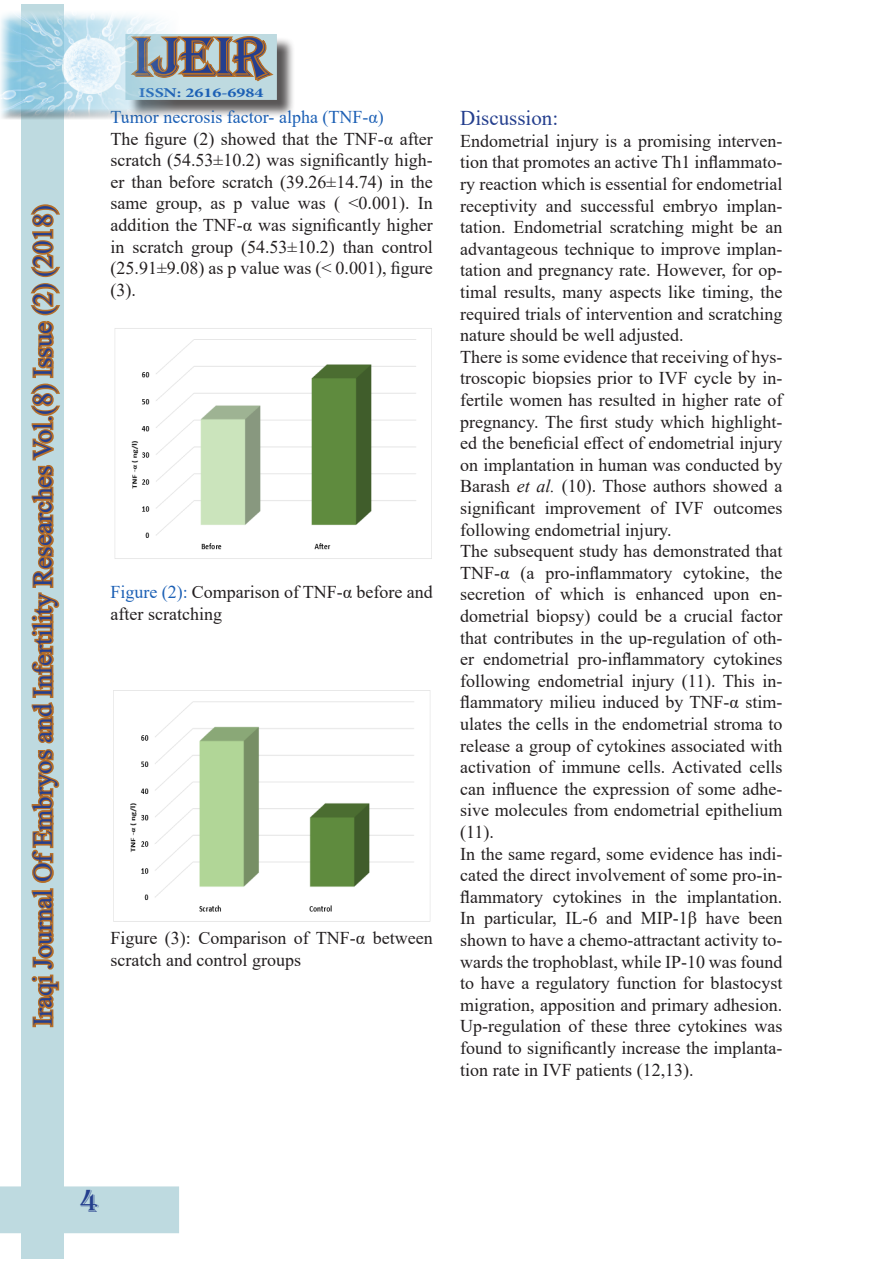
<style>
.page{position:relative;width:893px;height:1263px;background:#fff}
.page>*{position:absolute;margin:0;border:0;box-sizing:border-box;transform-origin:0 0}
.t1{font:56.25px "Algerian";letter-spacing:.005em;color:#253f8e}
.Paragraph_Style_1{font:33.75px "Algerian";color:#253f8e}
.Paragraph_Style_1-2{font:27px "Times New Roman";color:#253f8e}
.Paragraph_Style_1-3{font:21px "Times New Roman";color:#253f8e}
.Paragraph_Style_1-4{font:18px/21.6px "Times New Roman";color:#231f20;text-align:justify}
.Paragraph_Style_1-5{font:18px "Times New Roman";color:#1c60b5}
.t2{font:700 13.5px "Minion Pro";color:#1c60b5;scale:1.33 1}
.s1{color:#1c60b5}
.s2{font-style:italic}
</style>
<div class="page">
<div style="left:21px;top:4px;width:43px;height:1255px;background:#bedae0"></div>
<svg style="left:30px;top:204px;width:30px;height:824px"></svg>
<div style="left:128px;top:36px;width:167px;height:82px;background:#231f20;opacity:.75"></div>
<div style="left:126px;top:35px;width:150px;height:64px;background:#bedae0"></div>
<svg style="left:182px;top:37px;width:92px;height:45px"></svg>
<div style="left:125px;top:34px;width:152px;height:66px;border:2px solid #bedae0"></div>
<div style="left:1px;top:1187px;width:177px;height:45px;background:#bedae0"></div>
<div style="left:0;top:1186px;width:179px;height:47px;border:2px solid #bedae0"></div>
<div style="left:0;top:11px;width:182px;height:110px;background:#231f20;opacity:.75"></div>
<img style="left:114px;top:328px;width:318px;height:231px">
<img style="left:113px;top:690px;width:318px;height:232px">
<p class="Paragraph_Style_1-2" style="left:24px;top:1026px;width:823px;rotate:-90deg">Iraqi Journal Of Embryos and Infertility Researches Vol.(8) Issue (2) (2018)</p>
<h1 class="t1" style="left:134px;top:26px;width:137px">IJEIR</h1>
<p class="t2" style="left:139px;top:83px;width:95px">ISSN: 2616-6984</p>
<p class="Paragraph_Style_1-5" style="left:111px;top:104px;width:275px">Tumor necrosis factor- alpha (TNF-α)</p>
<p class="Paragraph_Style_1-4" style="left:111px;top:127px;width:324px">The figure (2) showed that the TNF-α after scratch (54.53±10.2) was significantly high&shy;er than before scratch (39.26±14.74) in the same group, as p value was ( &lt;0.001). In addition the TNF-α was significantly higher in scratch group (54.53±10.2) than control (25.91±9.08) as p value was (&lt; 0.001), figure (3).</p>
<p class="Paragraph_Style_1-4" style="left:111px;top:581px;width:324px"><span class="s1">Figure (2):</span> Comparison of TNF-α before and after scratching</p>
<p class="Paragraph_Style_1-4" style="left:111px;top:926px;width:324px">Figure (3): Comparison of TNF-α between scratch and control groups</p>
<p class="Paragraph_Style_1-3" style="left:460px;top:103px;width:100px">Discussion:</p>
<p class="Paragraph_Style_1-4" style="left:460px;top:129px;width:324px">Endometrial injury is a promising interven&shy;tion that promotes an active Th1 inflammato&shy;ry reaction which is essential for endometrial receptivity and successful embryo implan&shy;tation. Endometrial scratching might be an advantageous technique to improve implan&shy;tation and pregnancy rate. However, for op&shy;timal results, many aspects like timing, the required trials of intervention and scratching nature should be well adjusted.</p>
<p class="Paragraph_Style_1-4" style="left:460px;top:345px;width:324px">There is some evidence that receiving of hys&shy;troscopic biopsies prior to IVF cycle by in&shy;fertile women has resulted in higher rate of pregnancy. The first study which highlight&shy;ed the beneficial effect of endometrial injury on implantation in human was conducted by Barash <span class="s2">et al.</span> (10). Those authors showed a significant improvement of IVF outcomes following endometrial injury.</p>
<p class="Paragraph_Style_1-4" style="left:460px;top:540px;width:324px">The subsequent study has demonstrated that TNF-α (a pro-inflammatory cytokine, the secretion of which is enhanced upon en&shy;dometrial biopsy) could be a crucial factor that contributes in the up-regulation of oth&shy;er endometrial pro-inflammatory cytokines following endometrial injury (11). This in&shy;flammatory milieu induced by TNF-α stim&shy;ulates the cells in the endometrial stroma to release a group of cytokines associated with activation of immune cells. Activated cells can influence the expression of some adhe&shy;sive molecules from endometrial epithelium (11).</p>
<p class="Paragraph_Style_1-4" style="left:460px;top:842px;width:324px">In the same regard, some evidence has indi&shy;cated the direct involvement of some pro-in&shy;flammatory cytokines in the implantation.<br>In particular, IL-6 and MIP-1β have been shown to have a chemo-attractant activity to&shy;wards the trophoblast, while IP-10 was found to have a regulatory function for blastocyst migration, apposition and primary adhesion.<br>Up-regulation of these three cytokines was found to significantly increase the implanta&shy;tion rate in IVF patients (12,13).</p>
<p class="Paragraph_Style_1" style="left:79px;top:1182px;width:22px">4</p>
</div>
